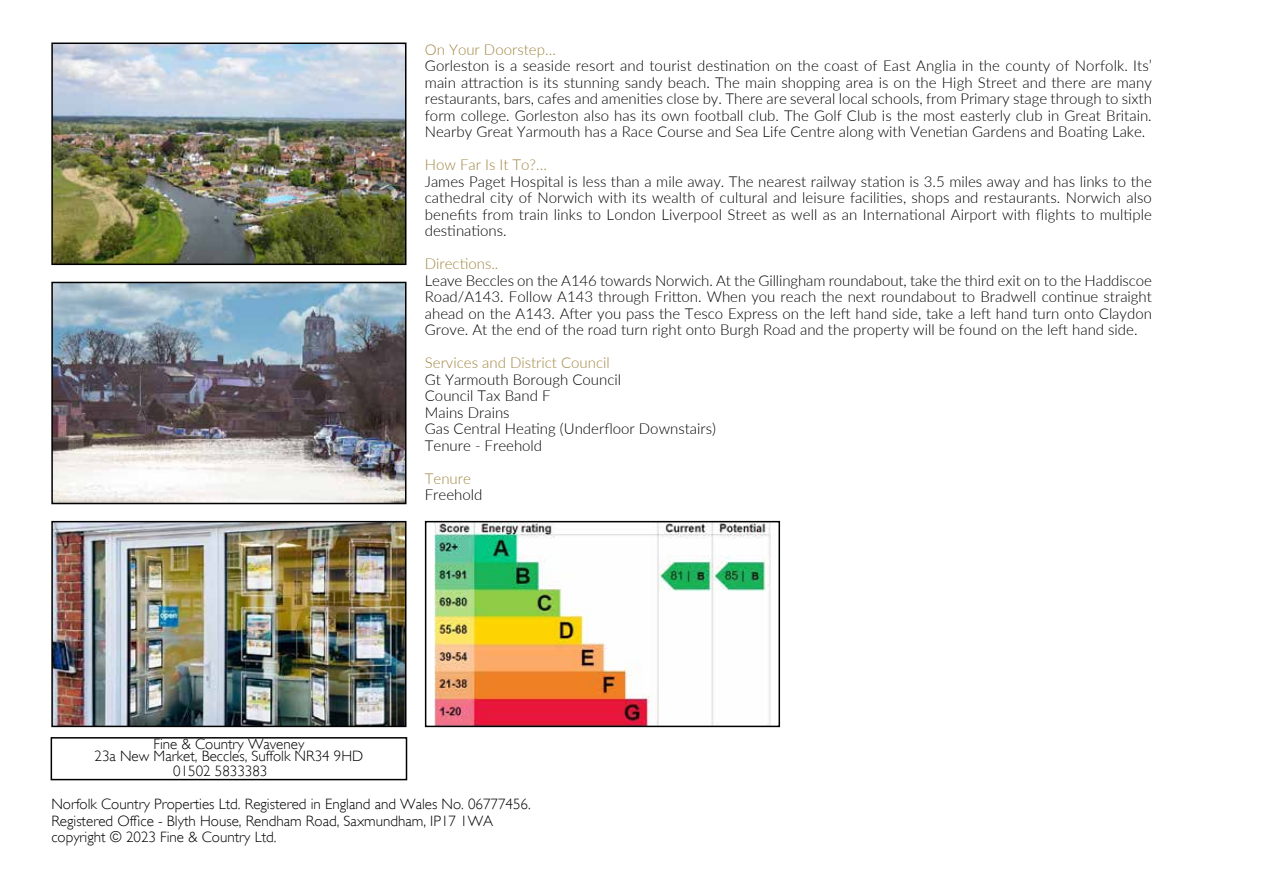
<style>
.page{position:relative;width:1263px;height:893px;background:#fff}
.page>*{position:absolute;margin:0;border:0;box-sizing:border-box;transform-origin:0 0}
.t1{font:300 15px/16.5px "Lato";color:#000;text-align:justify}
.t2{font:300 15px/16.5px "Gill Sans";color:#000}
.t3{font:300 15px "Lato";color:#a18642}
.t4{font:300 15px "Lato";color:#a18641}
.s1{color:#fff}
.s2{font-weight:400;color:#fff}
</style>
<div class="page">
<img style="left:54px;top:46px;width:349px;height:216px">
<div style="left:51px;top:43px;width:355px;height:222px;border:2px solid #000"></div>
<img style="left:54px;top:285px;width:349px;height:216px">
<div style="left:51px;top:282px;width:355px;height:222px;border:2px solid #000"></div>
<img style="left:54px;top:524px;width:349px;height:200px">
<div style="left:51px;top:521px;width:355px;height:206px;border:2px solid #000"></div>
<div style="left:51px;top:737px;width:356px;height:43px;border:2px solid #000"></div>
<img style="left:434px;top:524px;width:337px;height:200px">
<div style="left:425px;top:521px;width:355px;height:206px;border:2px solid #000"></div>
<p class="t3" style="left:425px;top:39px;width:132px">On Your Doorstep…</p>
<p class="t1" style="left:425px;top:57px;width:729px">Gorleston is a seaside resort and tourist destination on the coast of East Anglia in the county of Norfolk. Its’ main attraction is its stunning sandy beach. The main shopping area is on the High Street and there are many restaurants, bars, cafes and amenities close by. There are several local schools, from Primary stage through to sixth form college. Gorleston also has its own football club. The Golf Club is the most easterly club in Great Britain.<br>Nearby Great Yarmouth has a Race Course and Sea Life Centre along with Venetian Gardens and Boating Lake.</p>
<p class="t3" style="left:425px;top:154px;width:124px">How Far Is It To?…</p>
<p class="t1" style="left:425px;top:172px;width:729px">James Paget Hospital is less than a mile away. The nearest railway station is 3.5 miles away and has links to the cathedral city of Norwich with its wealth of cultural and leisure facilities, shops and restaurants. Norwich also benefits from train links to London Liverpool Street as well as an International Airport with flights to multiple destinations.</p>
<p class="t3" style="left:425px;top:253px;width:75px">Directions..</p>
<p class="t1" style="left:425px;top:271px;width:729px">Leave Beccles on the A146 towards Norwich. At the Gillingham roundabout, take the third exit on to the Haddiscoe Road/A143. Follow A143 through Fritton. When you reach the next roundabout to Bradwell continue straight ahead on the A143. After you pass the Tesco Express on the left hand side, take a left hand turn onto Claydon Grove. At the end of the road turn right onto Burgh Road and the property will be found on the left hand side.</p>
<p class="t3" style="left:425px;top:352px;width:186px">Services and District Council</p>
<p class="t1" style="left:425px;top:370px;width:293px;text-align:left">Gt Yarmouth Borough Council<br>Council Tax Band F<br>Mains Drains<br>Gas Central Heating (Underfloor Downstairs)<br>Tenure - Freehold</p>
<p class="t4" style="left:425px;top:468px;width:48px">Tenure</p>
<p class="t1" style="left:425px;top:486px;width:59px">Freehold</p>
<p class="t2" style="left:95px;top:738px;width:270px;line-height:12px;text-align:center">Fine &amp; Country Waveney<br>23a New Market, Beccles, Suffolk NR34 9HD</p>
<p class="t2" style="left:173px;top:763px;width:113px">01502 5833383<span class="s1">C</span><span class="s2">F</span></p>
<p class="t2" style="left:51px;top:796px;width:481px">Norfolk Country Properties Ltd. Registered in England and Wales No. 06777456.<br>Registered Office - Blyth House, Rendham Road, Saxmundham, IP17 1WA copyright © 2023 Fine &amp; Country Ltd.</p>
</div>
